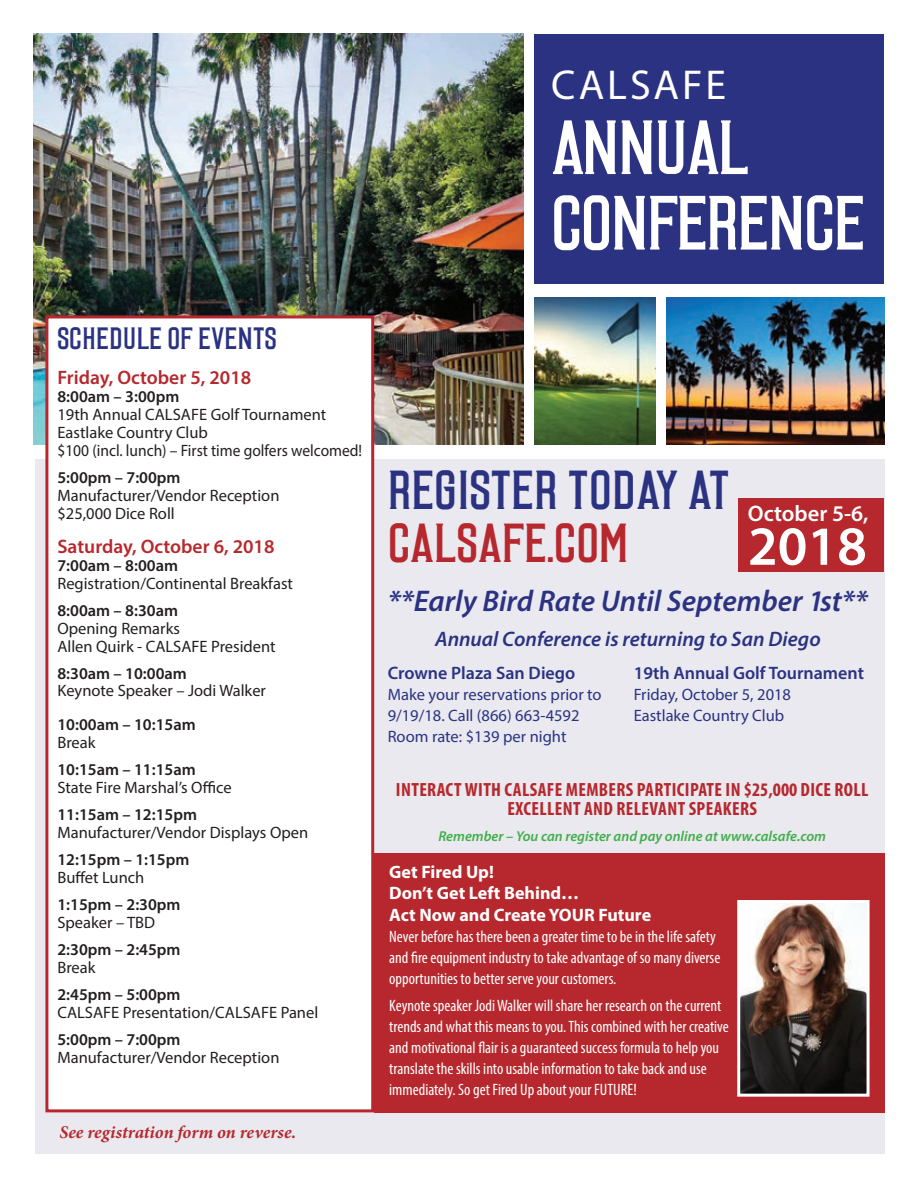
<style>
.page{position:relative;width:918px;height:1188px;background:#fff}
.page>*{position:absolute;margin:0;border:0;box-sizing:border-box;transform-origin:0 0}
.body_copy{font:67.05px "Louda Regular SC";letter-spacing:-.03em;color:#fff}
.t1{font:600 55.5px "Myriad Pro";color:#fff}
.t2{font:48px/52.5px "Louda Regular SC";color:#2b3282}
.body_copy-2{font:42px "Myriad Pro";letter-spacing:.07em;color:#fff}
.body_copy-3{font:italic 600 30px "Myriad Pro";color:#2b3282}
.SOE-header{font:27px "Louda Regular SC";color:#2b3282}
.t3{font:600 22.5px "Myriad Pro";color:#fff}
.body_copy-4{font:italic 600 21px "Myriad Pro";color:#2b3282}
.SOE-date{font:600 19.5px "Myriad Pro";color:#b6282d}
.body_copy-5{font:700 condensed 19.2px/19.2px "Myriad Pro";letter-spacing:.02em;color:#b6282d;text-align:center}
.t4{font:700 18px "Myriad Pro";color:#fff}
.body_copy-6{font:600 18px "Myriad Pro";color:#2b3282}
.body_copy-7{font:italic 700 18px "Minion Pro";color:#b6282d}
.t5{font:condensed 16.5px/21px "Myriad Pro";color:#fff}
.SOE-event{font:16.5px/18px "Myriad Pro";color:#231f20}
.SOE-event-2{font:600 16.5px "Myriad Pro";color:#231f20}
.body_copy-8{font:16.5px "Myriad Pro";color:#2b3282}
.body_copy-9{font:italic 600 14.4px "Myriad Pro";color:#40ae49}
.s1{color:#b6282d}
</style>
<div class="page">
<div style="left:35px;top:459px;width:849px;height:695px;background:#e9e9ef"></div>
<div style="left:374px;top:853px;width:510px;height:259px;background:#b6282d"></div>
<div style="left:739px;top:498px;width:145px;height:74px;background:#b6282d"></div>
<div style="left:535px;top:34px;width:349px;height:250px;background:#2b3282"></div>
<img style="left:34px;top:34px;width:490px;height:411px">
<div style="left:47px;top:317px;width:326px;height:794px;background:#fff"></div>
<div style="left:45px;top:315px;width:329px;height:797px;border:3px solid #b6282d"></div>
<img style="left:666px;top:297px;width:218px;height:148px">
<img style="left:535px;top:297px;width:121px;height:148px">
<img style="left:741px;top:904px;width:125px;height:189px">
<div style="left:737px;top:900px;width:133px;height:197px;border:3px solid #fff"></div>
<p class="body_copy-2" style="left:551px;top:59px;width:176px">CALSAFE</p>
<p class="body_copy" style="left:551px;top:113px;width:200px">ANNUAL</p>
<p class="body_copy" style="left:551px;top:189px;width:316px">CONFERENCE</p>
<p class="SOE-header" style="left:57px;top:325px;width:221px">SCHEDULE OF EVENTS</p>
<p class="SOE-date" style="left:57px;top:365px;width:195px">Friday, October 5, 2018</p>
<p class="SOE-event-2" style="left:57px;top:386px;width:123px">8:00am – 3:00pm</p>
<p class="SOE-event" style="left:57px;top:405px;width:270px">19th Annual CALSAFE Golf Tournament</p>
<p class="SOE-event" style="left:57px;top:423px;width:306px">Eastlake Country Club<br>$100 (incl. lunch) – First time golfers welcomed!</p>
<p class="SOE-event-2" style="left:57px;top:467px;width:125px">5:00pm – 7:00pm</p>
<p class="SOE-event" style="left:57px;top:486px;width:224px">Manufacturer/Vendor Reception</p>
<p class="SOE-event" style="left:57px;top:504px;width:119px">$25,000 Dice Roll</p>
<p class="SOE-date" style="left:57px;top:534px;width:219px">Saturday, October 6, 2018</p>
<p class="SOE-event-2" style="left:57px;top:555px;width:122px">7:00am – 8:00am</p>
<p class="SOE-event" style="left:57px;top:574px;width:237px">Registration/Continental Breakfast</p>
<p class="SOE-event-2" style="left:57px;top:600px;width:122px">8:00am – 8:30am</p>
<p class="SOE-event" style="left:57px;top:619px;width:124px">Opening Remarks</p>
<p class="SOE-event" style="left:57px;top:637px;width:220px">Allen Quirk - CALSAFE President</p>
<p class="SOE-event-2" style="left:57px;top:663px;width:131px">8:30am – 10:00am</p>
<p class="SOE-event" style="left:57px;top:681px;width:210px">Keynote Speaker – Jodi Walker</p>
<p class="SOE-event-2" style="left:57px;top:714px;width:140px">10:00am – 10:15am</p>
<p class="SOE-event" style="left:57px;top:733px;width:40px">Break</p>
<p class="SOE-event-2" style="left:57px;top:759px;width:140px">10:15am – 11:15am</p>
<p class="SOE-event" style="left:57px;top:778px;width:176px">State Fire Marshal’s Office</p>
<p class="SOE-event-2" style="left:57px;top:804px;width:141px">11:15am – 12:15pm</p>
<p class="SOE-event" style="left:57px;top:823px;width:252px">Manufacturer/Vendor Displays Open</p>
<p class="SOE-event-2" style="left:57px;top:849px;width:134px">12:15pm – 1:15pm</p>
<p class="SOE-event" style="left:57px;top:868px;width:89px">Buffet Lunch</p>
<p class="SOE-event-2" style="left:57px;top:894px;width:125px">1:15pm – 2:30pm</p>
<p class="SOE-event" style="left:57px;top:913px;width:99px">Speaker – TBD</p>
<p class="SOE-event-2" style="left:57px;top:939px;width:125px">2:30pm – 2:45pm</p>
<p class="SOE-event" style="left:57px;top:958px;width:40px">Break</p>
<p class="SOE-event-2" style="left:57px;top:984px;width:125px">2:45pm – 5:00pm</p>
<p class="SOE-event" style="left:57px;top:1003px;width:262px">CALSAFE Presentation/CALSAFE Panel</p>
<p class="SOE-event-2" style="left:57px;top:1029px;width:125px">5:00pm – 7:00pm</p>
<p class="SOE-event" style="left:57px;top:1048px;width:224px">Manufacturer/Vendor Reception</p>
<p class="body_copy-7" style="left:59px;top:1120px;width:238px">See registration form on reverse.</p>
<p class="t2" style="left:388px;top:466px;width:344px">REGISTER TODAY AT<br><span class="s1">CALSAFE.COM</span></p>
<p class="body_copy-3" style="left:388px;top:582px;width:482px">**Early Bird Rate Until September 1st**</p>
<p class="body_copy-4" style="left:435px;top:625px;width:387px">Annual Conference is returning to San Diego</p>
<p class="body_copy-6" style="left:388px;top:661px;width:189px">Crowne Plaza San Diego</p>
<p class="body_copy-6" style="left:634px;top:661px;width:232px">19th Annual Golf Tournament</p>
<p class="body_copy-8" style="left:388px;top:684px;width:215px">Make your reservations prior to</p>
<p class="body_copy-8" style="left:634px;top:684px;width:159px">Friday, October 5, 2018</p>
<p class="body_copy-8" style="left:388px;top:705px;width:193px">9/19/18. Call (866) 663-4592</p>
<p class="body_copy-8" style="left:634px;top:705px;width:152px">Eastlake Country Club</p>
<p class="body_copy-8" style="left:388px;top:726px;width:180px">Room rate: $139 per night</p>
<p class="t3" style="left:748px;top:499px;width:122px">October 5-6,</p>
<p class="t1" style="left:748px;top:511px;width:120px">2018</p>
<p class="body_copy-5" style="left:396px;top:780px;width:474px">INTERACT WITH CALSAFE MEMBERS PARTICIPATE IN $25,000 DICE ROLL<br>EXCELLENT AND RELEVANT SPEAKERS</p>
<p class="body_copy-9" style="left:438px;top:827px;width:389px">Remember – You can register and pay online at www.calsafe.com</p>
<p class="t4" style="left:389px;top:860px;width:106px">Get Fired Up!</p>
<p class="t4" style="left:389px;top:881px;width:191px">Don’t Get Left Behind…</p>
<p class="t4" style="left:389px;top:903px;width:263px">Act Now and Create YOUR Future</p>
<p class="t5" style="left:389px;top:926px;width:333px">Never before has there been a greater time to be in the life safety and fire equipment industry to take advantage of so many diverse opportunities to better serve your customers.</p>
<p class="t5" style="left:389px;top:995px;width:341px">Keynote speaker Jodi Walker will share her research on the current trends and what this means to you. This combined with her creative and motivational flair is a guaranteed success formula to help you translate the skills into usable information to take back and use immediately. So get Fired Up about your FUTURE!</p>
</div>
